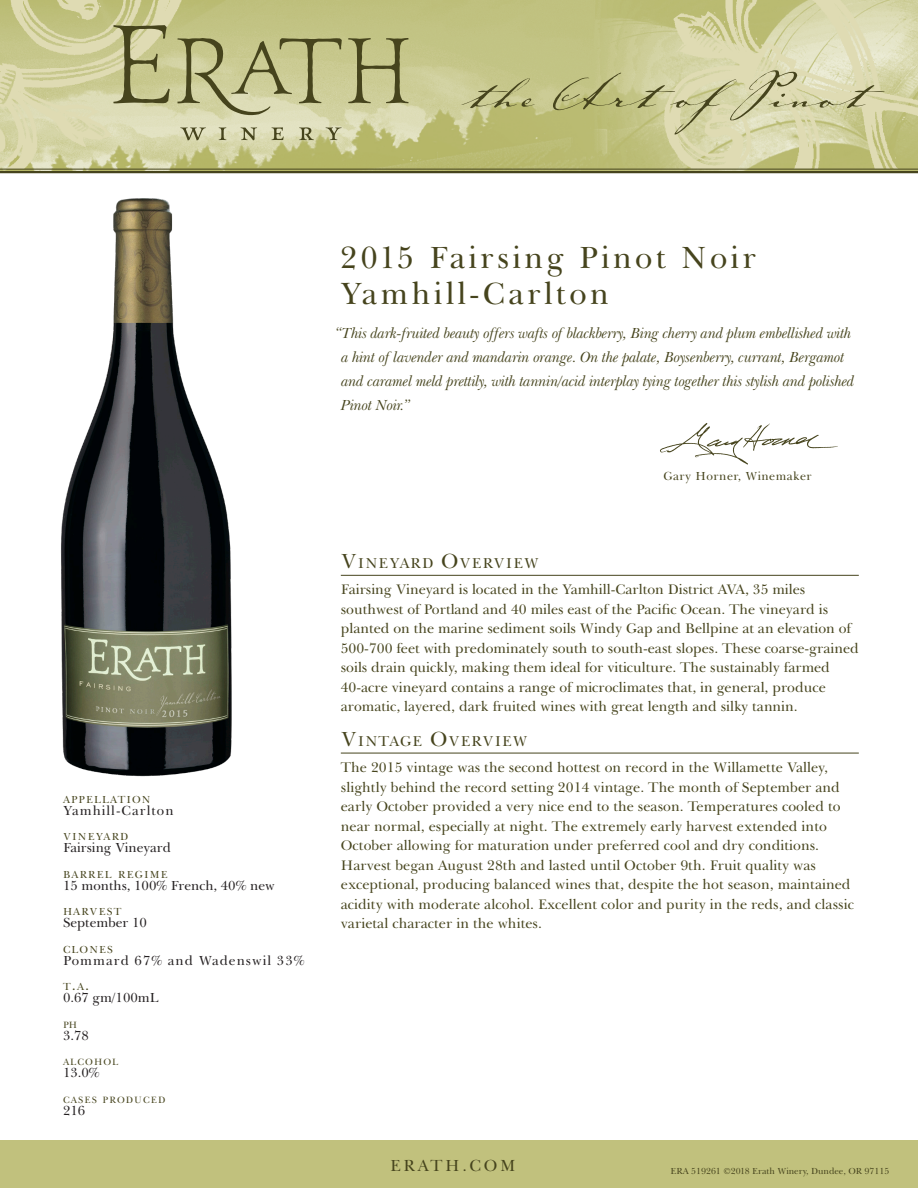
<style>
.page{position:relative;width:918px;height:1188px;background:#fff}
.page>*{position:absolute;margin:0;border:0;box-sizing:border-box;transform-origin:0 0}
.t1{font:67.5px "Johann Sparkling ITC";letter-spacing:.025em;color:#46441d}
.Name{font:31.5px "Baskerville BT";letter-spacing:.1em;color:#46441d}
.t2{font:16.5px "Baskerville BT";letter-spacing:.16em;color:#46441d}
.Quote_alt{font:italic 15px/24px "Baskerville BT";letter-spacing:-.02em;color:#46441d}
.Subhead{font:14.7px "Baskerville BT";letter-spacing:.07em;color:#46441d}
.t3{font:14.25px/19.5px "Baskerville BT";letter-spacing:.005em;color:#46441d}
.t4{font:13.5px "Baskerville BT";color:#231f20}
.t5{font:13.5px "Baskerville BT";letter-spacing:.075em;color:#231f20}
.GH{font:12px "Baskerville BT";letter-spacing:.04em;color:#46441d}
.t6{font:10.5px "Baskerville BT";letter-spacing:.105em;color:#46441d}
.t7{font:9.45px "Baskerville BT";letter-spacing:.105em;color:#46441d}
.GH-2{font:9px "Baskerville BT";color:#46441d}
.s1{font-size:15px}
.s2{font-size:21px}
</style>
<div class="page">
<img style="left:0;top:0;width:918px;height:171px">
<img style="left:650px;top:0;width:268px;height:169px">
<img style="left:0;top:0;width:241px;height:169px">
<svg style="left:113px;top:25px;width:57px;height:78px;background:#aeac7b"></svg>
<svg style="left:177px;top:38px;width:165px;height:77px;background:#b7b685"></svg>
<svg style="left:348px;top:38px;width:61px;height:65px;background:#a9a974"></svg>
<svg style="left:180px;top:127px;width:26px;height:14px"></svg>
<svg style="left:219px;top:127px;width:7px;height:13px"></svg>
<svg style="left:241px;top:127px;width:16px;height:13px"></svg>
<svg style="left:271px;top:127px;width:13px;height:13px"></svg>
<svg style="left:299px;top:127px;width:15px;height:13px"></svg>
<svg style="left:326px;top:127px;width:16px;height:13px"></svg>
<div style="left:0;top:1140px;width:918px;height:48px;background:#c1c17d"></div>
<hr style="left:0;top:169px;width:918px;height:1px;background:#46441d">
<hr style="left:0;top:171px;width:918px;height:2px;background:#46441d">
<img style="left:660px;top:423px;width:178px;height:42px">
<hr style="left:341px;top:575px;width:518px;height:1px;background:#46441d">
<hr style="left:341px;top:753px;width:518px;height:1px;background:#46441d">
<img style="left:33px;top:173px;width:219px;height:604px">
<p class="t1" style="left:462px;top:43px;width:404px">the Art ofPinot</p>
<p class="t6" style="left:63px;top:793px;width:89px">APPELLATION</p>
<p class="t5" style="left:63px;top:802px;width:112px">Yamhill-Carlton</p>
<p class="t6" style="left:63px;top:830px;width:67px">VINEYARD</p>
<p class="t4" style="left:63px;top:839px;width:110px">Fairsing Vineyard</p>
<p class="t6" style="left:63px;top:868px;width:106px">BARREL REGIME</p>
<p class="t4" style="left:63px;top:877px;width:213px">15 months, 100% French, 40% new</p>
<p class="t6" style="left:63px;top:905px;width:60px">HARVEST</p>
<p class="t4" style="left:63px;top:914px;width:85px">September 10</p>
<p class="t6" style="left:63px;top:943px;width:52px">CLONES</p>
<p class="t5" style="left:63px;top:952px;width:243px">Pommard 67% and Wadenswil 33%</p>
<p class="t6" style="left:63px;top:980px;width:28px">T<span class="s1">.</span>A<span class="s1">.</span></p>
<p class="t4" style="left:63px;top:989px;width:97px">0.67 gm/100mL</p>
<p class="t7" style="left:63px;top:1019px;width:16px">PH</p>
<p class="t4" style="left:63px;top:1027px;width:27px">3.78</p>
<p class="t7" style="left:63px;top:1056px;width:57px">ALCOHOL</p>
<p class="t4" style="left:63px;top:1064px;width:38px">13.0%</p>
<p class="t7" style="left:63px;top:1094px;width:104px">CASES PRODUCED</p>
<p class="t4" style="left:63px;top:1102px;width:24px">216</p>
<p class="Name" style="left:340px;top:238px;width:418px">2015 Fairsing Pinot Noir</p>
<p class="Name" style="left:340px;top:274px;width:271px">Yamhill-Carlton</p>
<p class="Quote_alt" style="left:341px;top:321px;width:515px;text-indent:-6px">“This dark-fruited beauty offers wafts of blackberry, Bing cherry and plum embellished with a hint of lavender and mandarin orange. On the palate, Boysenberry, currant, Bergamot and caramel meld prettily, with tannin/acid interplay tying together this stylish and polished Pinot Noir.”</p>
<p class="GH" style="left:663px;top:468px;width:150px">Gary Horner, Winemaker</p>
<p class="Subhead" style="left:341px;top:554px;width:199px"><span class="s2">V</span>INEYARD <span class="s2">O</span>VERVIEW</p>
<p class="t3" style="left:341px;top:580px;width:519px">Fairsing Vineyard is located in the Yamhill-Carlton District AVA, 35 miles southwest of Portland and 40 miles east of the Pacific Ocean. The vineyard is planted on the marine sediment soils Windy Gap and Bellpine at an elevation of 500-700 feet with predominately south to south-east slopes. These coarse-grained soils drain quickly, making them ideal for viticulture. The sustainably farmed 40-acre vineyard contains a range of microclimates that, in general, produce aromatic, layered, dark fruited wines with great length and silky tannin.</p>
<p class="Subhead" style="left:341px;top:732px;width:188px"><span class="s2">V</span>INTAGE <span class="s2">O</span>VERVIEW</p>
<p class="t3" style="left:341px;top:758px;width:515px">The 2015 vintage was the second hottest on record in the Willamette Valley, slightly behind the record setting 2014 vintage. The month of September and early October provided a very nice end to the season. Temperatures cooled to near normal, especially at night. The extremely early harvest extended into October allowing for maturation under preferred cool and dry conditions.<br>Harvest began August 28th and lasted until October 9th. Fruit quality was exceptional, producing balanced wines that, despite the hot season, maintained acidity with moderate alcohol. Excellent color and purity in the reds, and classic varietal character in the whites.</p>
<p class="t2" style="left:390px;top:1155px;width:127px">ERATH.COM</p>
<p class="GH-2" style="left:670px;top:1165px;width:220px">ERA 519261 ©2018 Erath Winery, Dundee, OR 97115</p>
</div>
